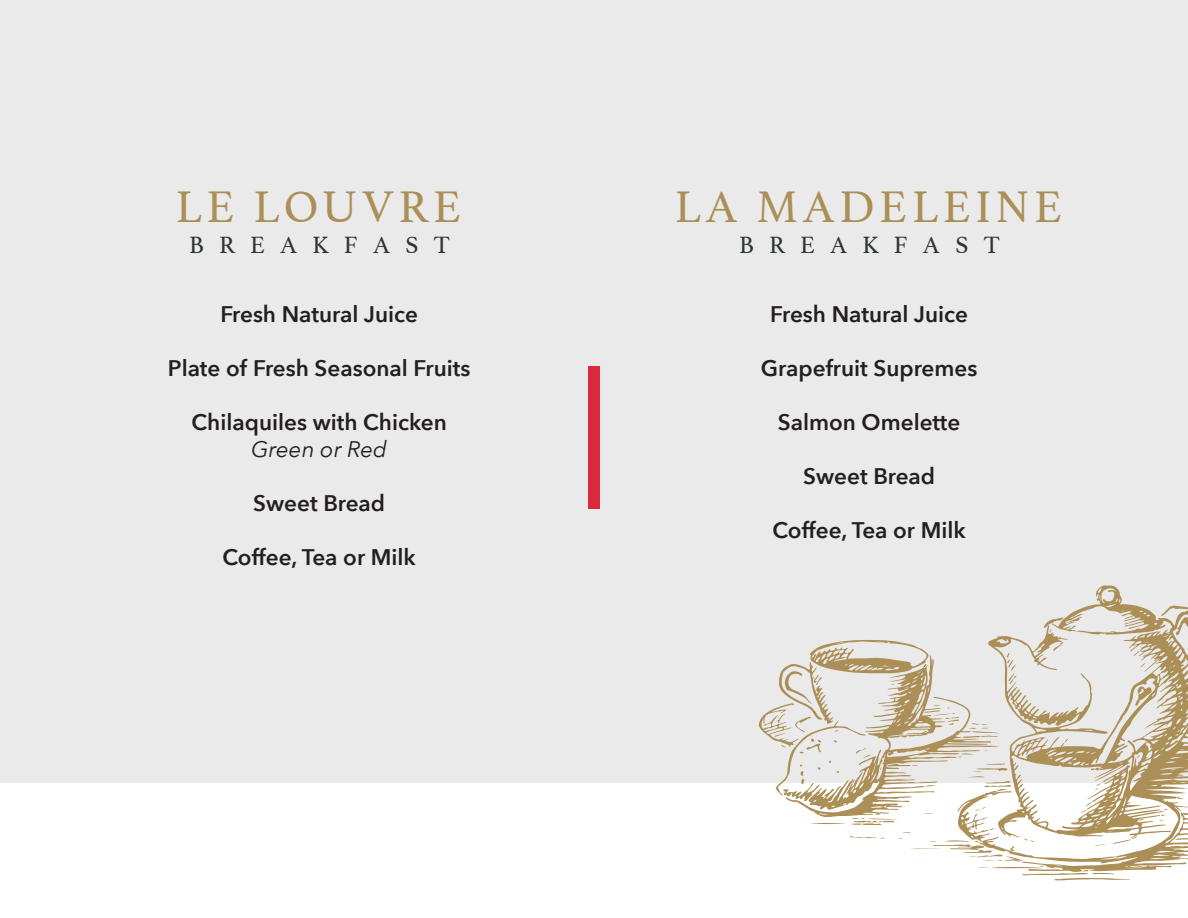
<style>
.page{position:relative;width:1188px;height:918px;background:#fff}
.page>*{position:absolute;margin:0;border:0;box-sizing:border-box;transform-origin:0 0}
.t1{font:46.5px "Athelas";letter-spacing:.1em;color:#ab8f57}
.t2{font:24.75px "Athelas";color:#2e3335}
.t3{font:600 22.5px "Avenir Next";color:#231f20}
.t4{font:italic 22.5px "Avenir Next";color:#231f20}
</style>
<div class="page">
<div style="left:0;top:0;width:1188px;height:782px;background:#ebeaea"></div>
<div style="left:588px;top:366px;width:12px;height:143px;background:#da293c"></div>
<svg style="left:759px;top:585px;width:429px;height:295px"></svg>
<h1 class="t1" style="left:176px;top:170px;width:287px">LE LOUVRE</h1>
<p class="t2" style="left:189px;top:226px;width:262px">B R E A K F A S T</p>
<p class="t3" style="left:220px;top:295px;width:199px">Fresh Natural Juice</p>
<p class="t3" style="left:168px;top:349px;width:304px">Plate of Fresh Seasonal Fruits</p>
<p class="t3" style="left:192px;top:403px;width:257px">Chilaquiles with Chicken</p>
<p class="t4" style="left:251px;top:431px;width:137px">Green or Red</p>
<p class="t3" style="left:253px;top:484px;width:133px">Sweet Bread</p>
<p class="t3" style="left:223px;top:538px;width:195px">Coffee, Tea or Milk</p>
<h1 class="t1" style="left:675px;top:170px;width:389px">LA MADELEINE</h1>
<p class="t2" style="left:739px;top:226px;width:262px">B R E A K F A S T</p>
<p class="t3" style="left:770px;top:295px;width:199px">Fresh Natural Juice</p>
<p class="t3" style="left:761px;top:349px;width:218px">Grapefruit Supremes</p>
<p class="t3" style="left:778px;top:403px;width:184px">Salmon Omelette</p>
<p class="t3" style="left:803px;top:457px;width:133px">Sweet Bread</p>
<p class="t3" style="left:773px;top:511px;width:195px">Coffee, Tea or Milk</p>
</div>
